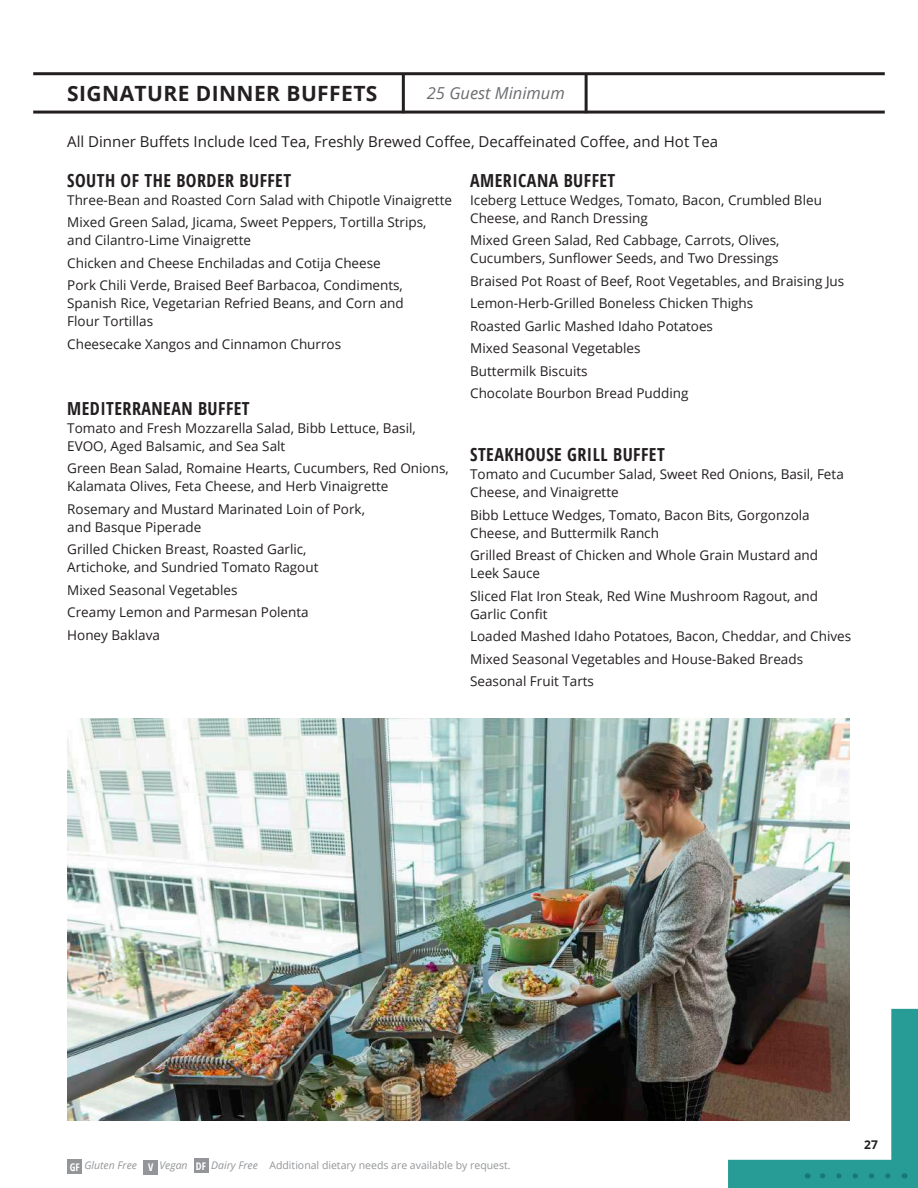
<style>
.page{position:relative;width:918px;height:1188px;background:#fff}
.page>*{position:absolute;margin:0;border:0;box-sizing:border-box;transform-origin:0 0}
.t1{font:700 21px "Open Sans";letter-spacing:.02em;color:#231f20}
.t2{font:700 condensed 18px "Open Sans";letter-spacing:.025em;color:#231f20}
.t3{font:italic 16.5px "Open Sans";color:#6c6d70}
.t4{font:15px "Open Sans";color:#231f20}
.t5{font:13.5px/22.5px "Open Sans";color:#231f20}
.t6{font:700 12px "Open Sans";color:#231f20}
.t7{font:10.5px "Open Sans";color:#939598}
.t8{font:italic 10.5px "Open Sans";color:#939598}
.t9{font:700 condensed 10.5px "Open Sans";color:#fff}
.s1{font-weight:700;font-style:normal;font-stretch:condensed;color:#fff}
</style>
<div class="page">
<hr style="left:33px;top:111px;width:852px;height:3px;background:#231f20">
<hr style="left:33px;top:72px;width:852px;height:3px;background:#231f20">
<hr style="left:402px;top:74px;width:3px;height:39px;background:#231f20">
<hr style="left:585px;top:74px;width:3px;height:39px;background:#231f20">
<img style="left:67px;top:718px;width:783px;height:402px">
<div style="left:891px;top:1009px;width:27px;height:179px;background:#279c97"></div>
<div style="left:728px;top:1160px;width:190px;height:28px;background:#279c97"></div>
<svg style="left:820px;top:1173px;width:68px;height:6px"></svg>
<div style="left:144px;top:1160px;width:14px;height:14px;background:#939598"></div>
<div style="left:194px;top:1159px;width:14px;height:14px;background:#939598"></div>
<div style="left:68px;top:1159px;width:14px;height:15px;background:#939598"></div>
<h1 class="t1" style="left:67px;top:78px;width:312px">SIGNATURE DINNER BUFFETS</h1>
<p class="t3" style="left:427px;top:82px;width:140px">25 Guest Minimum</p>
<p class="t4" style="left:67px;top:132px;width:653px">All Dinner Buffets Include Iced Tea, Freshly Brewed Coffee, Decaffeinated Coffee, and Hot Tea</p>
<h2 class="t2" style="left:67px;top:168px;width:225px">SOUTH OF THE BORDER BUFFET</h2>
<p class="t5" style="left:67px;top:188px;width:386px">Three-Bean and Roasted Corn Salad with Chipotle Vinaigrette<br>Mixed Green Salad, Jicama, Sweet Peppers, Tortilla Strips,</p>
<p class="t5" style="left:67px;top:229px;width:337px">and Cilantro-Lime Vinaigrette<br>Chicken and Cheese Enchiladas and Cotija Cheese<br>Pork Chili Verde, Braised Beef Barbacoa, Condiments,</p>
<p class="t5" style="left:67px;top:294px;width:338px;line-height:18px">Spanish Rice, Vegetarian Refried Beans, and Corn and<br>Flour Tortillas</p>
<p class="t5" style="left:67px;top:332px;width:275px">Cheesecake Xangos and Cinnamon Churros</p>
<h2 class="t2" style="left:67px;top:396px;width:184px">MEDITERRANEAN BUFFET</h2>
<p class="t5" style="left:67px;top:418px;width:350px;line-height:18px">Tomato and Fresh Mozzarella Salad, Bibb Lettuce, Basil,<br>EVOO, Aged Balsamic, and Sea Salt</p>
<p class="t5" style="left:67px;top:459px;width:383px;line-height:18px">Green Bean Salad, Romaine Hearts, Cucumbers, Red Onions,<br>Kalamata Olives, Feta Cheese, and Herb Vinaigrette</p>
<p class="t5" style="left:67px;top:499px;width:299px;line-height:18px">Rosemary and Mustard Marinated Loin of Pork, and Basque Piperade</p>
<p class="t5" style="left:67px;top:540px;width:253px;line-height:18px">Grilled Chicken Breast, Roasted Garlic,<br>Artichoke, and Sundried Tomato Ragout</p>
<p class="t5" style="left:67px;top:578px;width:243px">Mixed Seasonal Vegetables<br>Creamy Lemon and Parmesan Polenta<br>Honey Baklava</p>
<h2 class="t2" style="left:470px;top:168px;width:147px">AMERICANA BUFFET</h2>
<p class="t5" style="left:470px;top:190px;width:353px;line-height:18px">Iceberg Lettuce Wedges, Tomato, Bacon, Crumbled Bleu<br>Cheese, and Ranch Dressing</p>
<p class="t5" style="left:470px;top:231px;width:311px;line-height:18px">Mixed Green Salad, Red Cabbage, Carrots, Olives,<br>Cucumbers, Sunflower Seeds, and Two Dressings</p>
<p class="t5" style="left:470px;top:269px;width:376px">Braised Pot Roast of Beef, Root Vegetables, and Braising Jus Lemon-Herb-Grilled Boneless Chicken Thighs<br>Roasted Garlic Mashed Idaho Potatoes<br>Mixed Seasonal Vegetables<br>Buttermilk Biscuits<br>Chocolate Bourbon Bread Pudding</p>
<h2 class="t2" style="left:470px;top:442px;width:196px">STEAKHOUSE GRILL BUFFET</h2>
<p class="t5" style="left:470px;top:465px;width:375px;line-height:18px">Tomato and Cucumber Salad, Sweet Red Onions, Basil, Feta<br>Cheese, and Vinaigrette</p>
<p class="t5" style="left:470px;top:505px;width:341px;line-height:18px">Bibb Lettuce Wedges, Tomato, Bacon Bits, Gorgonzola<br>Cheese, and Buttermilk Ranch</p>
<p class="t5" style="left:470px;top:546px;width:349px;line-height:18px">Grilled Breast of Chicken and Whole Grain Mustard and<br>Leek Sauce</p>
<p class="t5" style="left:470px;top:586px;width:349px;line-height:18px">Sliced Flat Iron Steak, Red Wine Mushroom Ragout, and<br>Garlic Confit</p>
<p class="t5" style="left:470px;top:625px;width:383px">Loaded Mashed Idaho Potatoes, Bacon, Cheddar, and Chives<br>Mixed Seasonal Vegetables and House-Baked Breads<br>Seasonal Fruit Tarts</p>
<p class="t9" style="left:148px;top:1160px;width:7px">V</p>
<p class="t9" style="left:196px;top:1159px;width:12px">DF</p>
<p class="t7" style="left:269px;top:1158px;width:243px">Additional dietary needs are available by request.</p>
<p class="t8" style="left:70px;top:1158px;width:69px"><span class="s1">GF</span> Gluten Free</p>
<p class="t8" style="left:159px;top:1158px;width:30px">Vegan</p>
<p class="t8" style="left:211px;top:1158px;width:48px">Dairy Free</p>
<p class="t6" style="left:864px;top:1136px;width:15px">27</p>
</div>
